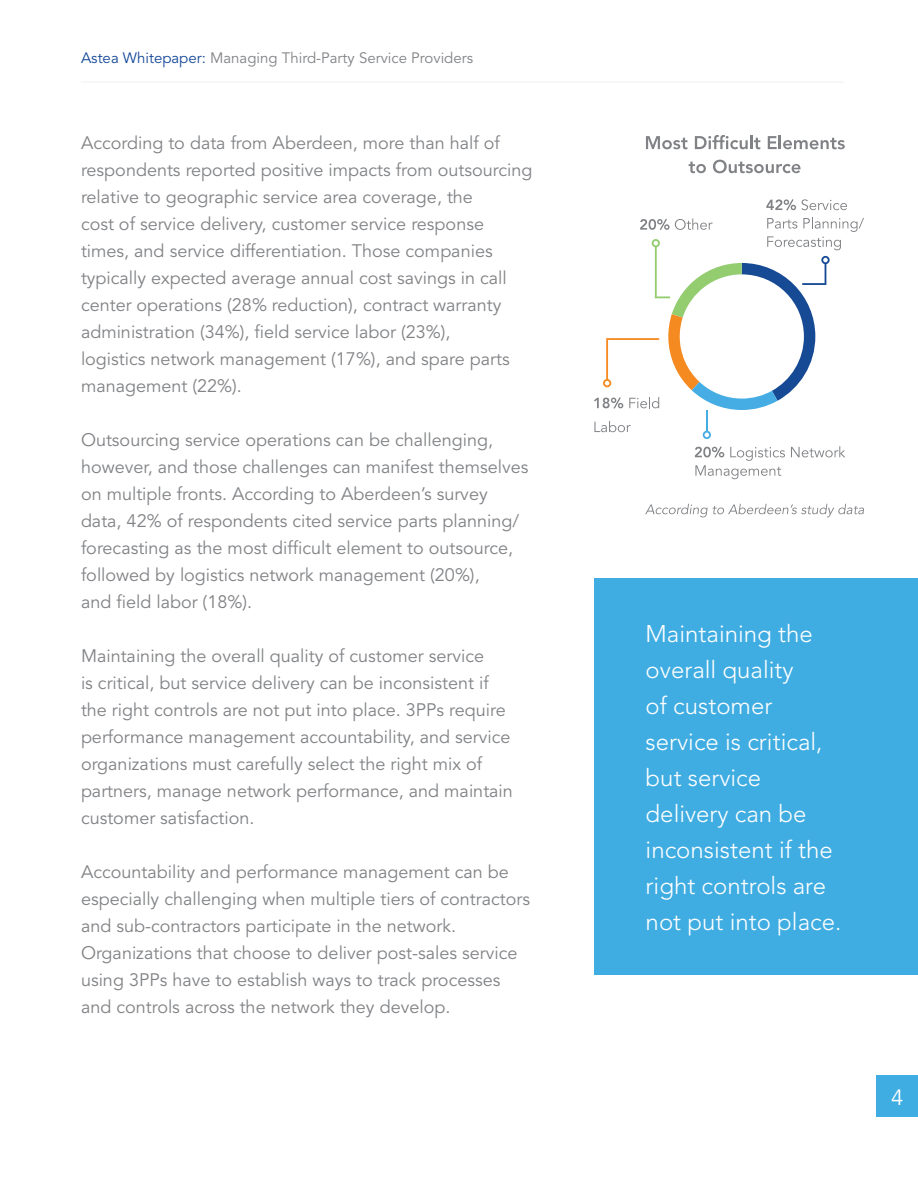
<style>
.page{position:relative;width:918px;height:1188px;background:#fff}
.page>*{position:absolute;margin:0;border:0;box-sizing:border-box;transform-origin:0 0}
._4_Body{font:300 24px/36px "Avenir";color:#fff}
.t1{font:22.05px "Avenir";color:#fff}
._4_Body-2{font:18px/27px "Avenir";color:#808285}
.t2{font:15px "Avenir";color:#808285}
.s1{color:#154897}
</style>
<div class="page">
<div style="left:877px;top:1076px;width:41px;height:41px;background:#40ade2"></div>
<hr style="left:81px;top:81px;width:764px;height:2px;background:#f2f3f4">
<div style="left:594px;top:578px;width:324px;height:397px;background:#40ade2"></div>
<svg style="left:646px;top:136px;width:41px;height:13px"></svg>
<svg style="left:695px;top:135px;width:65px;height:14px"></svg>
<svg style="left:768px;top:135px;width:77px;height:14px"></svg>
<svg style="left:689px;top:162px;width:17px;height:11px"></svg>
<svg style="left:713px;top:160px;width:88px;height:13px"></svg>
<svg style="left:645px;top:504px;width:219px;height:13px"></svg>
<svg style="left:594px;top:421px;width:37px;height:11px"></svg>
<svg style="left:791px;top:446px;width:54px;height:11px"></svg>
<svg style="left:695px;top:446px;width:90px;height:33px"></svg>
<svg style="left:766px;top:199px;width:81px;height:12px"></svg>
<svg style="left:703px;top:431px;width:8px;height:8px"></svg>
<svg style="left:594px;top:217px;width:270px;height:193px"></svg>
<hr style="left:706px;top:410px;width:2px;height:22px;background:#45ade3">
<p class="t2" style="left:81px;top:49px;width:394px"><span class="s1">Astea Whitepaper:</span> Managing Third-Party Service Providers</p>
<p class="_4_Body-2" style="left:81px;top:130px;width:453px">According to data from Aberdeen, more than half of respondents reported positive impacts from outsourcing relative to geographic service area coverage, the<br>cost of service delivery, customer service response times, and service differentiation. Those companies typically expected average annual cost savings in call center operations (28% reduction), contract warranty administration (34%), field service labor (23%),<br>logistics network management (17%), and spare parts management (22%).</p>
<p class="_4_Body-2" style="left:81px;top:427px;width:449px">Outsourcing service operations can be challenging, however, and those challenges can manifest themselves on multiple fronts. According to Aberdeen’s survey data, 42% of respondents cited service parts planning/ forecasting as the most difficult element to outsource, followed by logistics network management (20%),<br>and field labor (18%).</p>
<p class="_4_Body-2" style="left:81px;top:643px;width:433px">Maintaining the overall quality of customer service<br>is critical, but service delivery can be inconsistent if the right controls are not put into place. 3PPs require performance management accountability, and service organizations must carefully select the right mix of partners, manage network performance, and maintain customer satisfaction.</p>
<p class="_4_Body-2" style="left:81px;top:859px;width:451px">Accountability and performance management can be especially challenging when multiple tiers of contractors and sub-contractors participate in the network.<br>Organizations that choose to deliver post-sales service using 3PPs have to establish ways to track processes and controls across the network they develop.</p>
<p class="_4_Body" style="left:646px;top:615px;width:197px">Maintaining the overall quality<br>of customer service is critical, but service delivery can be inconsistent if the right controls are not put into place.</p>
<p class="t1" style="left:891px;top:1084px;width:14px">4</p>
</div>
